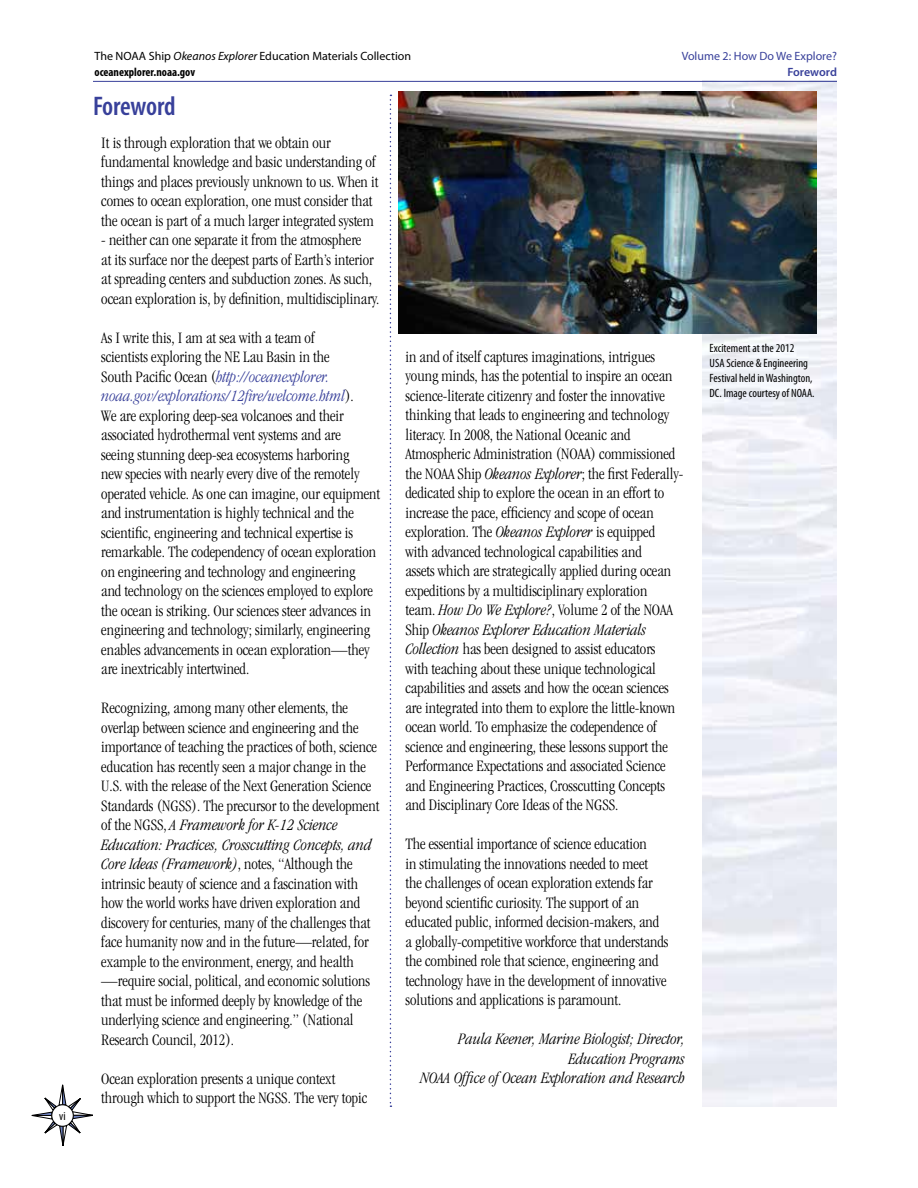
<style>
.page{position:relative;width:918px;height:1188px;background:#fff}
.page>*{position:absolute;margin:0;border:0;box-sizing:border-box;transform-origin:0 0}
.t1{font:600 condensed 27px "Myriad Pro";letter-spacing:-.015em;color:#38409a}
.t2{font:300 condensed 16.5px/19.5px "Garamond";color:#000}
.t3{font:italic 300 condensed 16.5px/19.5px "Garamond";color:#000;text-align:right}
.t4{font:condensed 12px/15px "Myriad Pro";color:#000}
.t5{font:12px/16.5px "Myriad Pro";color:#000}
.t6{font:12px "Myriad Pro";color:#38409a}
.t7{font:600 12px "Myriad Pro";letter-spacing:-.01em;color:#38409a}
.s1{font-style:italic}
.s2{font-weight:700;font-stretch:condensed}
.s3{font-style:italic;color:#38409a}
</style>
<div class="page">
<svg style="left:31px;top:1084px;width:62px;height:62px"></svg>
<svg style="left:390px;top:95px;width:1px;height:1012px"></svg>
<img style="left:399px;top:91px;width:418px;height:243px">
<hr style="left:93px;top:81px;width:744px;height:1px;background:#38409a">
<p class="t4" style="left:59px;top:1108px;width:8px">vi</p>
<p class="t5" style="left:94px;top:47px;width:318px">The NOAA Ship <span class="s1">Okeanos Explorer</span> Education Materials Collection <span class="s2">oceanexplorer.noaa.gov</span></p>
<p class="t6" style="left:682px;top:48px;width:157px">Volume 2: How Do We Explore?</p>
<p class="t7" style="left:787px;top:64px;width:51px">Foreword</p>
<h1 class="t1" style="left:93px;top:89px;width:84px">Foreword</h1>
<p class="t2" style="left:101px;top:133px;width:279px">It is through exploration that we obtain our fundamental knowledge and basic understanding of things and places previously unknown to us. When it comes to ocean exploration, one must consider that the ocean is part of a much larger integrated system</p>
<p class="t2" style="left:101px;top:230px;width:280px">- neither can one separate it from the atmosphere<br>at its surface nor the deepest parts of Earth’s interior at spreading centers and subduction zones. As such, ocean exploration is, by definition, multidisciplinary.</p>
<p class="t2" style="left:101px;top:328px;width:280px">As I write this, I am at sea with a team of<br>scientists exploring the NE Lau Basin in the<br>South Pacific Ocean (<span class="s3">http://oceanexplorer. noaa.gov/explorations/12fire/welcome.html</span>).<br>We are exploring deep-sea volcanoes and their associated hydrothermal vent systems and are<br>seeing stunning deep-sea ecosystems harboring<br>new species with nearly every dive of the remotely operated vehicle. As one can imagine, our equipment and instrumentation is highly technical and the scientific, engineering and technical expertise is remarkable. The codependency of ocean exploration on engineering and technology and engineering<br>and technology on the sciences employed to explore the ocean is striking. Our sciences steer advances in engineering and technology; similarly, engineering enables advancements in ocean exploration—they are inextricably intertwined.</p>
<p class="t2" style="left:101px;top:698px;width:280px">Recognizing, among many other elements, the overlap between science and engineering and the importance of teaching the practices of both, science education has recently seen a major change in the U.S. with the release of the Next Generation Science Standards (NGSS). The precursor to the development of the NGSS, <span class="s1">A Framework for K-12 Science Education: Practices, Crosscutting Concepts, and Core Ideas (Framework)</span>, notes, “Although the intrinsic beauty of science and a fascination with how the world works have driven exploration and discovery for centuries, many of the challenges that face humanity now and in the future—related, for example to the environment, energy, and health —require social, political, and economic solutions that must be informed deeply by knowledge of the underlying science and engineering.” (National Research Council, 2012).</p>
<p class="t2" style="left:101px;top:1069px;width:268px">Ocean exploration presents a unique context through which to support the NGSS. The very topic</p>
<p class="t2" style="left:405px;top:347px;width:280px">in and of itself captures imaginations, intrigues young minds, has the potential to inspire an ocean science-literate citizenry and foster the innovative thinking that leads to engineering and technology literacy. In 2008, the National Oceanic and Atmospheric Administration (NOAA) commissioned the NOAA Ship <span class="s1">Okeanos Explorer</span>; the first Federally&shy;dedicated ship to explore the ocean in an effort to increase the pace, efficiency and scope of ocean exploration. The <span class="s1">Okeanos Explorer</span> is equipped<br>with advanced technological capabilities and<br>assets which are strategically applied during ocean expeditions by a multidisciplinary exploration<br>team. <span class="s1">How Do We Explore?</span>, Volume 2 of the NOAA Ship <span class="s1">Okeanos Explorer Education Materials Collection</span> has been designed to assist educators<br>with teaching about these unique technological capabilities and assets and how the ocean sciences are integrated into them to explore the little-known ocean world. To emphasize the codependence of science and engineering, these lessons support the Performance Expectations and associated Science and Engineering Practices, Crosscutting Concepts and Disciplinary Core Ideas of the NGSS.</p>
<p class="t2" style="left:405px;top:834px;width:264px">The essential importance of science education<br>in stimulating the innovations needed to meet the challenges of ocean exploration extends far beyond scientific curiosity. The support of an educated public, informed decision-makers, and a globally-competitive workforce that understands the combined role that science, engineering and technology have in the development of innovative solutions and applications is paramount.</p>
<p class="t3" style="left:420px;top:1029px;width:266px">Paula Keener, Marine Biologist; Director,<br>Education Programs<br>NOAA Office of Ocean Exploration and Research</p>
<p class="t4" style="left:710px;top:340px;width:106px">Excitement at the 2012<br>USA Science &amp; Engineering<br>Festival held in Washington,<br>DC. Image courtesy of NOAA.</p>
</div>
